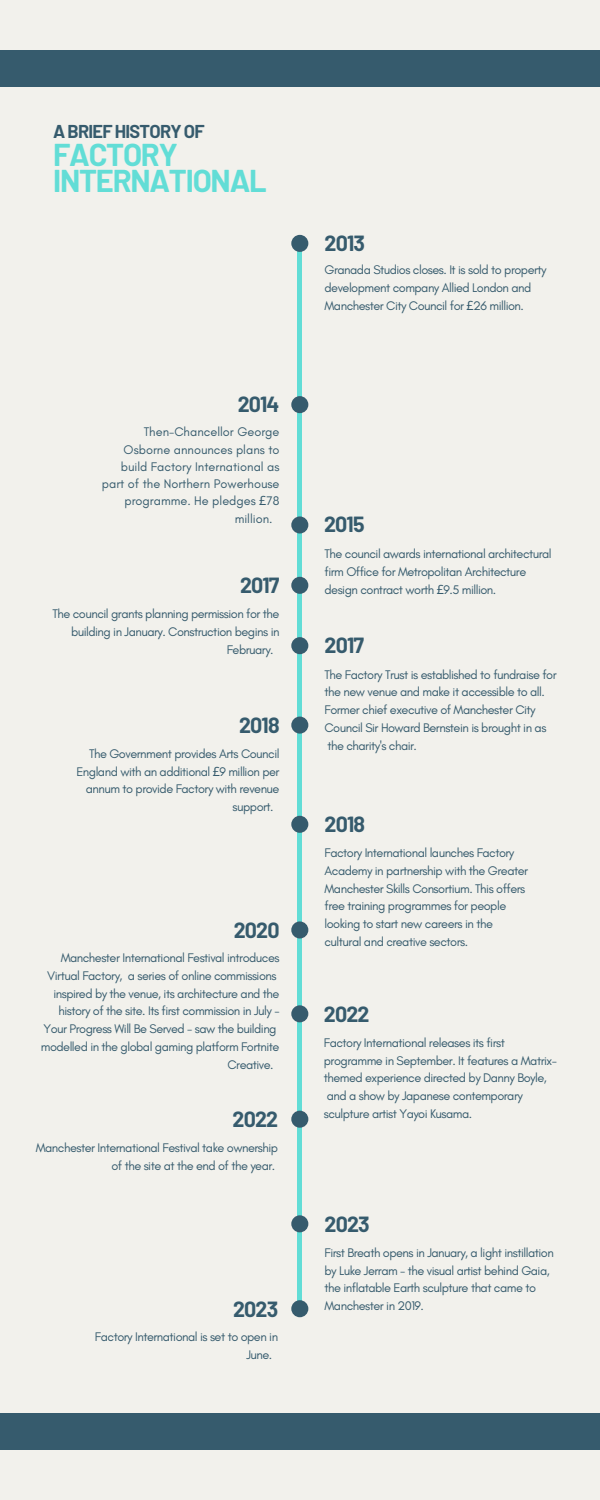
<style>
.page{position:relative;width:600px;height:1500px;background:#f2f1ec}
.page>*{position:absolute;margin:0;border:0;box-sizing:border-box;transform-origin:0 0}
.t1{font:700 30.9px/25.5px "Barlow";letter-spacing:-.04em;color:#62ddd6}
.t2{font:700 21.4px "Barlow";letter-spacing:-.04em;color:#365b6d}
.t3{font:700 18.2px "Barlow";letter-spacing:-.04em;color:#365b6d}
.t4{font:12.7px/17.7px "Glacial Indifference";letter-spacing:-.04em;color:#365b6d}
.t5{font:12.7px "Glacial Indifference";color:#365b6d}
.s1{font-family:"Noto Sans"}
</style>
<div class="page">
<hr style="left:298px;top:238px;width:4px;height:1072px;background:#62ddd6">
<div style="left:291px;top:235px;width:17px;height:17px;background:#365b6d;border-radius:50%"></div>
<div style="left:291px;top:396px;width:17px;height:17px;background:#365b6d;border-radius:50%"></div>
<div style="left:291px;top:516px;width:17px;height:18px;background:#365b6d;border-radius:50%"></div>
<div style="left:291px;top:577px;width:17px;height:17px;background:#365b6d;border-radius:50%"></div>
<div style="left:291px;top:637px;width:17px;height:17px;background:#365b6d;border-radius:50%"></div>
<div style="left:291px;top:717px;width:17px;height:17px;background:#365b6d;border-radius:50%"></div>
<div style="left:291px;top:816px;width:17px;height:17px;background:#365b6d;border-radius:50%"></div>
<div style="left:291px;top:921px;width:17px;height:18px;background:#365b6d;border-radius:50%"></div>
<div style="left:291px;top:1005px;width:17px;height:17px;background:#365b6d;border-radius:50%"></div>
<div style="left:291px;top:1111px;width:17px;height:17px;background:#365b6d;border-radius:50%"></div>
<div style="left:291px;top:1215px;width:17px;height:17px;background:#365b6d;border-radius:50%"></div>
<div style="left:291px;top:1300px;width:17px;height:17px;background:#365b6d;border-radius:50%"></div>
<div style="left:0;top:50px;width:600px;height:37px;background:#365b6d"></div>
<div style="left:0;top:1414px;width:600px;height:36px;background:#365b6d"></div>
<h3 class="t3" style="left:53px;top:120px;width:153px">A BRIEF HISTORY OF</h3>
<h1 class="t1" style="left:53px;top:141px;width:215px">FACTORY<br>INTERNATIONAL</h1>
<h2 class="t2" style="left:238px;top:391px;width:43px">2014</h2>
<p class="t5" style="left:144px;top:424px;width:137px">Then-Chancellor George</p>
<p class="t5" style="left:124px;top:442px;width:157px">Osborne announces plans to</p>
<p class="t5" style="left:121px;top:459px;width:160px">build Factory International as</p>
<p class="t5" style="left:102px;top:476px;width:179px">part of the Northern Powerhouse</p>
<p class="t5" style="left:124px;top:493px;width:157px">programme. He pledges <span class="s1">£</span>78</p>
<p class="t5" style="left:235px;top:511px;width:39px">million.</p>
<h2 class="t2" style="left:240px;top:572px;width:41px">2017</h2>
<p class="t4" style="left:52px;top:605px;width:229px">The council grants planning permission for the</p>
<p class="t4" style="left:71px;top:623px;width:210px">building in January. Construction begins in</p>
<p class="t4" style="left:227px;top:640px;width:48px">February.</p>
<h2 class="t2" style="left:239px;top:712px;width:42px">2018</h2>
<p class="t4" style="left:89px;top:745px;width:192px">The Government provides Arts Council</p>
<p class="t4" style="left:76px;top:762px;width:205px">England with an additional <span class="s1">£</span>9 million per</p>
<p class="t4" style="left:86px;top:780px;width:195px">annum to provide Factory with revenue</p>
<p class="t4" style="left:233px;top:798px;width:43px">support.</p>
<h2 class="t2" style="left:234px;top:916px;width:47px">2020</h2>
<p class="t4" style="left:61px;top:949px;width:220px">Manchester International Festival introduces</p>
<p class="t4" style="left:47px;top:967px;width:231px">Virtual Factory, a series of online commissions</p>
<p class="t4" style="left:53px;top:984px;width:228px">inspired by the venue, its architecture and the</p>
<p class="t4" style="left:59px;top:1002px;width:223px">history of the site. Its first commission in July -</p>
<p class="t4" style="left:44px;top:1020px;width:235px">Your Progress Will Be Served - saw the building</p>
<p class="t4" style="left:41px;top:1038px;width:240px">modelled in the global gaming platform Fortnite</p>
<p class="t4" style="left:228px;top:1055px;width:48px">Creative.</p>
<h2 class="t2" style="left:233px;top:1106px;width:47px">2022</h2>
<p class="t4" style="left:36px;top:1139px;width:244px;text-align:right">Manchester International Festival take ownership of the site at the end of the year.</p>
<h2 class="t2" style="left:233px;top:1295px;width:47px">2023</h2>
<p class="t4" style="left:246px;top:1328px;width:33px;text-indent:-151px">Factory International is set to open in<br>June.</p>
<h2 class="t2" style="left:325px;top:229px;width:42px">2013</h2>
<p class="t4" style="left:325px;top:261px;width:224px">Granada Studios closes. It is sold to property development company Allied London and<br>Manchester City Council for <span class="s1">£</span>26 million.</p>
<h2 class="t2" style="left:324px;top:511px;width:42px">2015</h2>
<p class="t4" style="left:325px;top:545px;width:229px">The council awards international architectural firm Office for Metropolitan Architecture design contract worth <span class="s1">£</span>9.5 million.</p>
<h2 class="t2" style="left:325px;top:632px;width:41px">2017</h2>
<p class="t4" style="left:325px;top:665px;width:234px">The Factory Trust is established to fundraise for the new venue and make it accessible to all.<br>Former chief executive of Manchester City Council Sir Howard Bernstein is brought in as the charity's chair.</p>
<h2 class="t2" style="left:325px;top:811px;width:42px">2018</h2>
<p class="t4" style="left:325px;top:844px;width:205px">Factory International launches Factory Academy in partnership with the Greater Manchester Skills Consortium. This offers free training programmes for people looking to start new careers in the cultural and creative sectors.</p>
<h2 class="t2" style="left:324px;top:1000px;width:47px">2022</h2>
<p class="t4" style="left:324px;top:1034px;width:235px">Factory International releases its first programme in September. It features a Matrix&shy;themed experience directed by Danny Boyle, and a show by Japanese contemporary sculpture artist Yayoi Kusama.</p>
<h2 class="t2" style="left:325px;top:1210px;width:47px">2023</h2>
<p class="t4" style="left:325px;top:1244px;width:231px">First Breath opens in January, a light instillation by Luke Jerram - the visual artist behind Gaia, the inflatable Earth sculpture that came to Manchester in 2019.</p>
</div>
